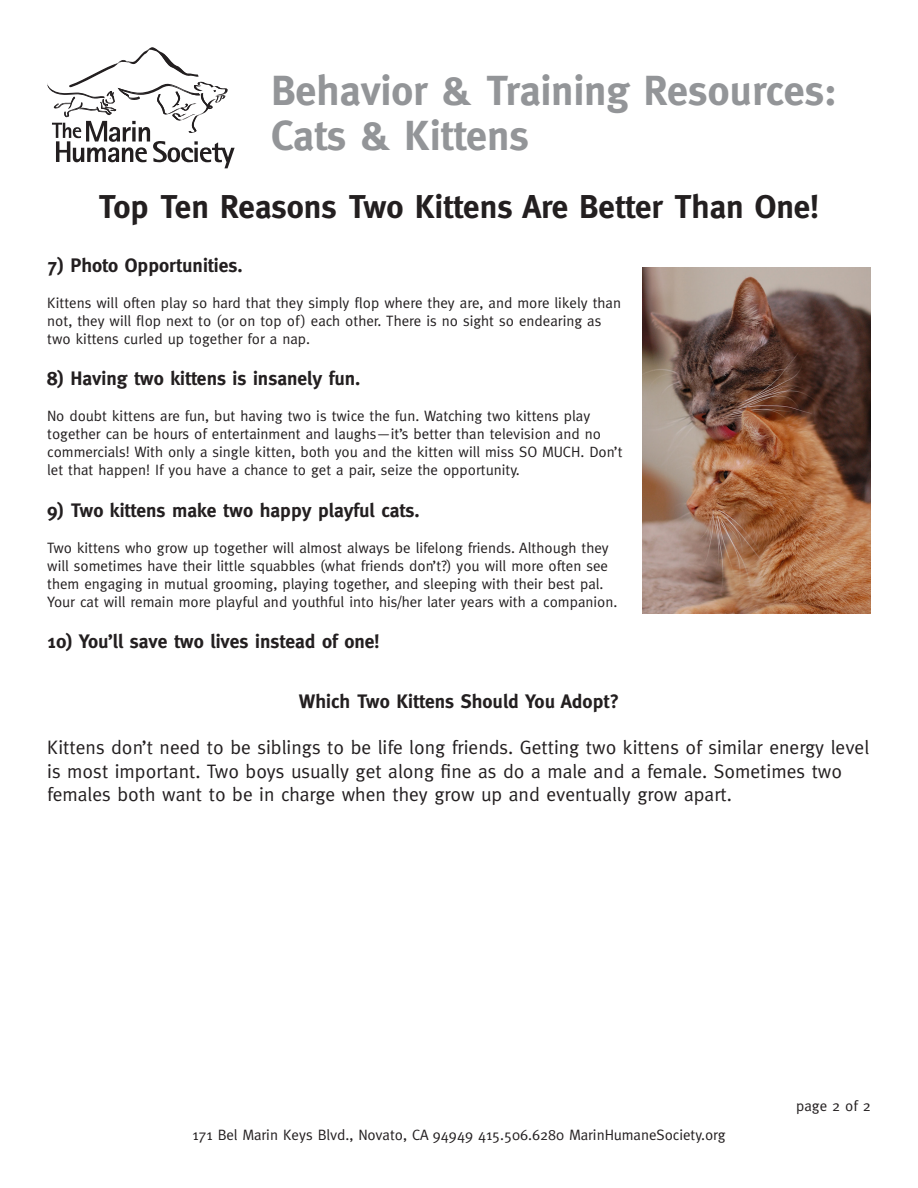
<style>
.page{position:relative;width:918px;height:1188px;background:#fff}
.page>*{position:absolute;margin:0;border:0;box-sizing:border-box;transform-origin:0 0}
.t1{font:700 42px/45px "Meta";color:#939598}
.t2{font:700 33px "Meta";color:#231f20}
.t3{font:19.5px/23.4px "Meta";color:#231f20}
.t4{font:700 19.5px "Meta";color:#231f20}
.t5{font:15px/18px "Meta";color:#231f20}
</style>
<div class="page">
<svg style="left:47px;top:47px;width:188px;height:121px"></svg>
<img style="left:643px;top:268px;width:228px;height:345px">
<h1 class="t1" style="left:271px;top:67px;width:567px">Behavior &amp; Training Resources:<br>Cats &amp; Kittens</h1>
<p class="t2" style="left:99px;top:188px;width:721px">Top Ten Reasons Two Kittens Are Better Than One!</p>
<p class="t4" style="left:47px;top:254px;width:197px">7) Photo Opportunities.</p>
<p class="t5" style="left:47px;top:294px;width:575px">Kittens will often play so hard that they simply flop where they are, and more likely than not, they will flop next to (or on top of) each other. There is no sight so endearing as two kittens curled up together for a nap.</p>
<p class="t4" style="left:47px;top:367px;width:315px">8) Having two kittens is insanely fun.</p>
<p class="t5" style="left:47px;top:407px;width:577px">No doubt kittens are fun, but having two is twice the fun. Watching two kittens play together can be hours of entertainment and laughs—it’s better than television and no commercials! With only a single kitten, both you and the kitten will miss SO MUCH. Don’t let that happen! If you have a chance to get a pair, seize the opportunity.</p>
<p class="t4" style="left:47px;top:499px;width:374px">9) Two kittens make two happy playful cats.</p>
<p class="t5" style="left:47px;top:538px;width:572px">Two kittens who grow up together will almost always be lifelong friends. Although they will sometimes have their little squabbles (what friends don’t?) you will more often see them engaging in mutual grooming, playing together, and sleeping with their best pal.<br>Your cat will remain more playful and youthful into his/her later years with a companion.</p>
<p class="t4" style="left:47px;top:630px;width:334px">10) You’ll save two lives instead of one!</p>
<p class="t4" style="left:299px;top:690px;width:322px">Which Two Kittens Should You Adopt?</p>
<p class="t3" style="left:47px;top:736px;width:824px">Kittens don’t need to be siblings to be life long friends. Getting two kittens of similar energy level is most important. Two boys usually get along fine as do a male and a female. Sometimes two females both want to be in charge when they grow up and eventually grow apart.</p>
<p class="t5" style="left:193px;top:1126px;width:534px">171 Bel Marin Keys Blvd., Novato, CA 94949 415.506.6280 MarinHumaneSociety.org</p>
<p class="t5" style="left:796px;top:1097px;width:76px">page 2 of 2</p>
</div>
